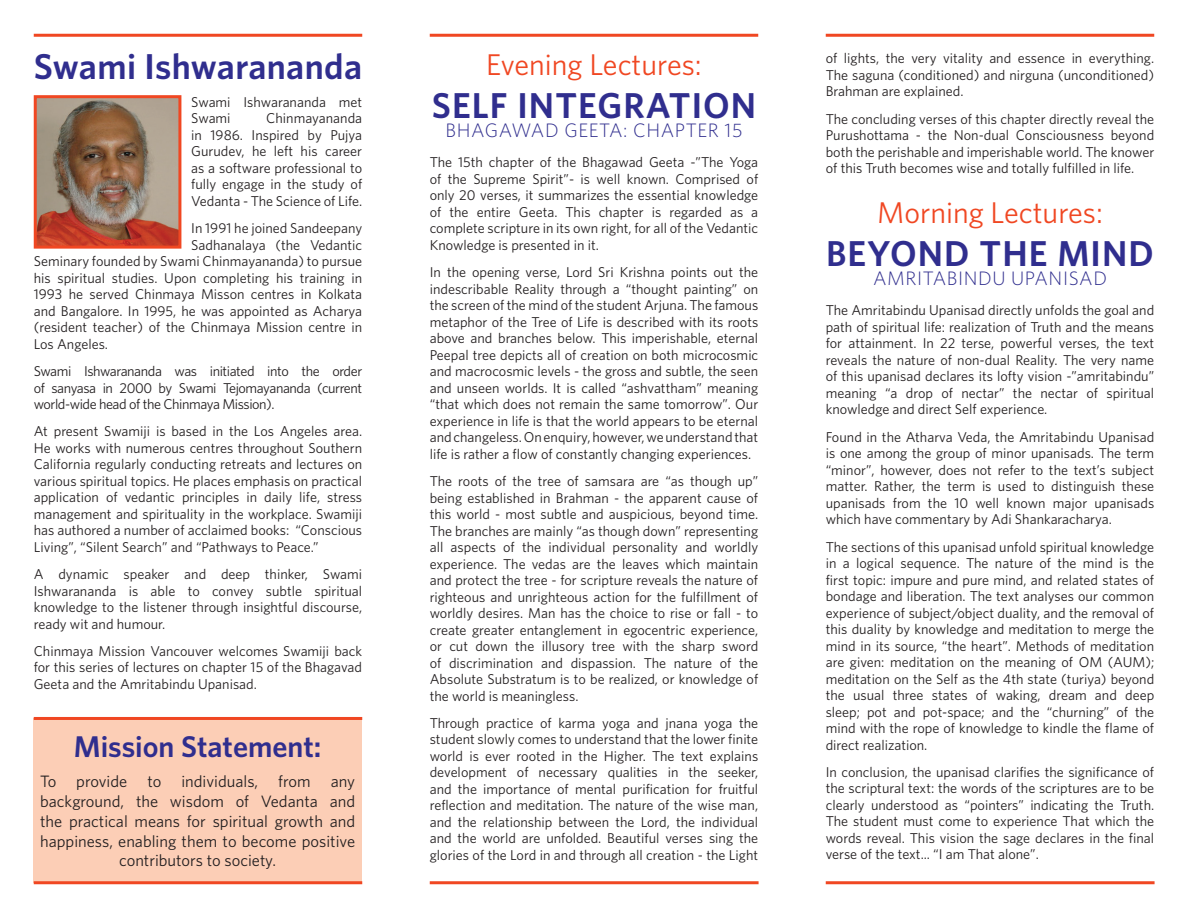
<style>
.page{position:relative;width:1188px;height:918px;background:#fff}
.page>*{position:absolute;margin:0;border:0;box-sizing:border-box;transform-origin:0 0}
.Body_Copy{font:600 36px "Whitney";letter-spacing:.03em;color:#302e8e}
.Body_Copy-2{font:600 36px "Whitney";letter-spacing:.01em;color:#302e8e}
.t1{font:30px "Whitney";color:#f04722}
.t2{font:600 30px "Whitney";color:#302e8e}
.t3{font:300 19.5px "Whitney";letter-spacing:.03em;color:#302e8e}
.Body_Copy-3{font:16.5px/19.8px "Whitney";color:#231f20;text-align:center}
.Body_Copy-4{font:14.25px/16.5px "Whitney";color:#231f20;text-align:justify}
</style>
<div class="page">
<hr style="left:430px;top:881px;width:329px;height:3px;background:#f04722">
<hr style="left:826px;top:881px;width:329px;height:3px;background:#f04722">
<div style="left:34px;top:718px;width:328px;height:165px;background:#fcceb6"></div>
<img style="left:38px;top:99px;width:139px;height:146px">
<div style="left:34px;top:95px;width:147px;height:154px;border:3px solid #f04722"></div>
<hr style="left:430px;top:34px;width:328px;height:3px;background:#f04722">
<hr style="left:826px;top:34px;width:328px;height:3px;background:#f04722">
<hr style="left:34px;top:34px;width:328px;height:3px;background:#f04722">
<hr style="left:34px;top:717px;width:328px;height:3px;background:#f04722">
<hr style="left:34px;top:881px;width:328px;height:3px;background:#f04722">
<p class="Body_Copy-2" style="left:34px;top:45px;width:330px">Swami Ishwarananda</p>
<p class="t1" style="left:486px;top:47px;width:217px">Evening Lectures:</p>
<p class="Body_Copy" style="left:432px;top:84px;width:326px">SELF INTEGRATION</p>
<p class="t3" style="left:445px;top:119px;width:299px">BHAGAWAD GEETA: CHAPTER 15</p>
<p class="Body_Copy-4" style="left:430px;top:154px;width:330px">The 15th chapter of the Bhagawad Geeta -”The Yoga of the Supreme Spirit”- is well known. Comprised of only 20 verses, it summarizes the essential knowledge of the entire Geeta. This chapter is regarded as a complete scripture in its own right, for all of the Vedantic Knowledge is presented in it.</p>
<p class="Body_Copy-4" style="left:430px;top:264px;width:330px">In the opening verse, Lord Sri Krishna points out the indescribable Reality through a “thought painting” on the screen of the mind of the student Arjuna. The famous metaphor of the Tree of Life is described with its roots above and branches below. This imperishable, eternal Peepal tree depicts all of creation on both microcosmic and macrocosmic levels - the gross and subtle, the seen and unseen worlds. It is called “ashvattham” meaning “that which does not remain the same tomorrow”. Our experience in life is that the world appears to be eternal and changeless. On enquiry, however, we understand that life is rather a flow of constantly changing experiences.</p>
<p class="Body_Copy-4" style="left:430px;top:473px;width:330px">The roots of the tree of samsara are “as though up” being established in Brahman - the apparent cause of this world - most subtle and auspicious, beyond time.<br>The branches are mainly “as though down” representing all aspects of the individual personality and worldly experience. The vedas are the leaves which maintain and protect the tree - for scripture reveals the nature of righteous and unrighteous action for the fulfillment of worldly desires. Man has the choice to rise or fall - to create greater entanglement in egocentric experience, or cut down the illusory tree with the sharp sword of discrimination and dispassion. The nature of the Absolute Substratum is to be realized, or knowledge of the world is meaningless.</p>
<p class="Body_Copy-4" style="left:430px;top:714px;width:330px">Through practice of karma yoga and jnana yoga the student slowly comes to understand that the lower finite world is ever rooted in the Higher. The text explains development of necessary qualities in the seeker, and the importance of mental purification for fruitful reflection and meditation. The nature of the wise man, and the relationship between the Lord, the individual and the world are unfolded. Beautiful verses sing the glories of the Lord in and through all creation - the Light</p>
<p class="Body_Copy-4" style="left:191px;top:93px;width:172px">Swami Ishwarananda met<br>Swami</p>
<p class="Body_Copy-4" style="left:191px;top:110px;width:173px;text-indent:75px">Chinmayananda in 1986. Inspired by Pujya Gurudev, he left his career as a software professional to fully engage in the study of Vedanta - The Science of Life.</p>
<p class="Body_Copy-4" style="left:191px;top:220px;width:172px">In 1991 he joined Sandeepany</p>
<p class="Body_Copy-4" style="left:191px;top:236px;width:172px">Sadhanalaya (the Vedantic</p>
<p class="Body_Copy-4" style="left:34px;top:253px;width:330px">Seminary founded by Swami Chinmayananda) to pursue</p>
<p class="Body_Copy-4" style="left:34px;top:269px;width:330px">his spiritual studies. Upon completing his training in</p>
<p class="Body_Copy-4" style="left:34px;top:286px;width:330px">1993 he served Chinmaya Misson centres in Kolkata</p>
<p class="Body_Copy-4" style="left:34px;top:302px;width:330px">and Bangalore. In 1995, he was appointed as Acharya</p>
<p class="Body_Copy-4" style="left:34px;top:319px;width:330px">(resident teacher) of the Chinmaya Mission centre in</p>
<p class="Body_Copy-4" style="left:34px;top:335px;width:76px">Los Angeles.</p>
<p class="Body_Copy-4" style="left:34px;top:362px;width:330px">Swami Ishwarananda was initiated into the order of sanyasa in 2000 by Swami Tejomayananda (current world-wide head of the Chinmaya Mission).</p>
<p class="Body_Copy-4" style="left:34px;top:423px;width:330px">At present Swamiji is based in the Los Angeles area.<br>He works with numerous centres throughout Southern California regularly conducting retreats and lectures on various spiritual topics. He places emphasis on practical application of vedantic principles in daily life, stress management and spirituality in the workplace. Swamiji has authored a number of acclaimed books: “Conscious Living”, “Silent Search” and “Pathways to Peace.”</p>
<p class="Body_Copy-4" style="left:34px;top:566px;width:330px">A dynamic speaker and deep thinker, Swami Ishwarananda is able to convey subtle spiritual knowledge to the listener through insightful discourse, ready wit and humour.</p>
<p class="Body_Copy-4" style="left:34px;top:642px;width:330px">Chinmaya Mission Vancouver welcomes Swamiji back for this series of lectures on chapter 15 of the Bhagavad Geeta and the Amritabindu Upanisad.</p>
<p class="t2" style="left:74px;top:728px;width:249px">Mission Statement:</p>
<p class="Body_Copy-3" style="left:40px;top:771px;width:317px">To provide to individuals, from any background, the wisdom of Vedanta and the practical means for spiritual growth and happiness, enabling them to become positive contributors to society.</p>
<p class="Body_Copy-4" style="left:826px;top:50px;width:330px">of lights, the very vitality and essence in everything.<br>The saguna (conditioned) and nirguna (unconditioned)<br>Brahman are explained.</p>
<p class="Body_Copy-4" style="left:826px;top:110px;width:330px">The concluding verses of this chapter directly reveal the Purushottama - the Non-dual Consciousness beyond both the perishable and imperishable world. The knower of this Truth becomes wise and totally fulfilled in life.</p>
<p class="t1" style="left:877px;top:195px;width:227px">Morning Lectures:</p>
<p class="Body_Copy" style="left:826px;top:232px;width:329px">BEYOND THE MIND</p>
<p class="t3" style="left:873px;top:267px;width:235px">AMRITABINDU UPANISAD</p>
<p class="Body_Copy-4" style="left:826px;top:302px;width:330px">The Amritabindu Upanisad directly unfolds the goal and path of spiritual life: realization of Truth and the means for attainment. In 22 terse, powerful verses, the text reveals the nature of non-dual Reality. The very name of this upanisad declares its lofty vision -”amritabindu” meaning “a drop of nectar” the nectar of spiritual knowledge and direct Self experience.</p>
<p class="Body_Copy-4" style="left:826px;top:428px;width:330px">Found in the Atharva Veda, the Amritabindu Upanisad is one among the group of minor upanisads. The term “minor”, however, does not refer to the text’s subject matter. Rather, the term is used to distinguish these upanisads from the 10 well known major upanisads which have commentary by Adi Shankaracharya.</p>
<p class="Body_Copy-4" style="left:826px;top:538px;width:330px">The sections of this upanisad unfold spiritual knowledge in a logical sequence. The nature of the mind is the first topic: impure and pure mind, and related states of bondage and liberation. The text analyses our common experience of subject/object duality, and the removal of this duality by knowledge and meditation to merge the mind in its source, “the heart”. Methods of meditation are given: meditation on the meaning of OM (AUM); meditation on the Self as the 4th state (turiya) beyond the usual three states of waking, dream and deep sleep; pot and pot-space; and the “churning” of the mind with the rope of knowledge to kindle the flame of direct realization.</p>
<p class="Body_Copy-4" style="left:826px;top:763px;width:330px">In conclusion, the upanisad clarifies the significance of the scriptural text: the words of the scriptures are to be clearly understood as “pointers” indicating the Truth.<br>The student must come to experience That which the words reveal. This vision the sage declares in the final verse of the text... “I am That alone”.</p>
</div>
